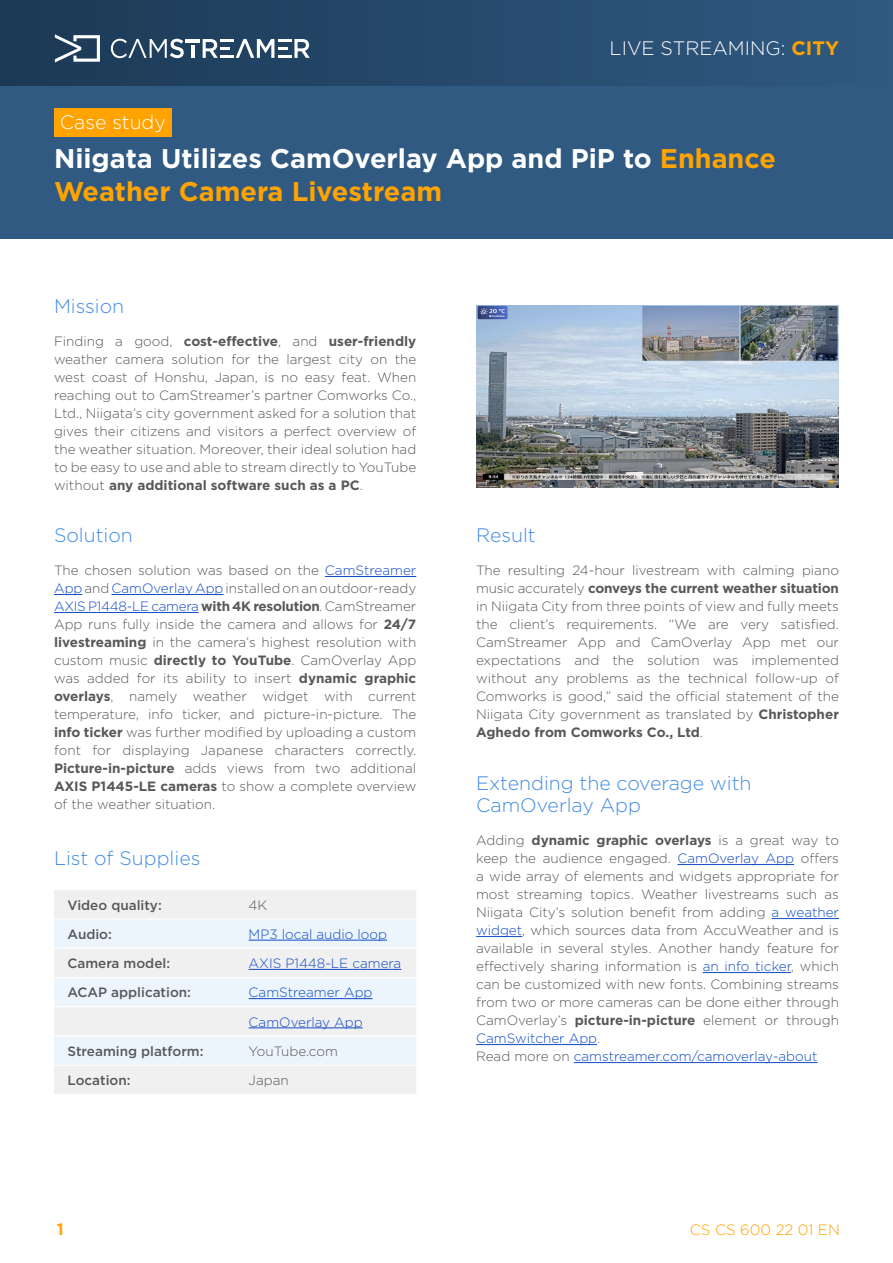
<style>
.page{position:relative;width:893px;height:1263px;background:#fff}
.page>*{position:absolute;margin:0;border:0;box-sizing:border-box;transform-origin:0 0}
.t1{font:700 27px/33px "Gotham";color:#fff}
.t2{font:300 19.5px/22.5px "Gotham";color:#408be5}
.t3{font:300 19.5px "Gotham";color:#fff}
.t4{font:700 16.5px "Gotham";color:#ffa300}
.t5{font:300 15px "Gotham";color:#ffa300}
.text{font:300 13.5px/18px "Gotham";color:#57585a;text-align:justify}
.text-2{font:300 13.5px "Gotham";color:#124bc5}
.t6{font:500 13.5px "Gotham";color:#57585a}
.s1{font-weight:700;color:#ffa300}
.s2{color:#ffa300}
.s3{font-weight:700}
.s4{color:#124bc5}
.s5{color:#57585a}
</style>
<div class="page">
<div style="left:0;top:86px;width:893px;height:153px;background:#305a82"></div>
<div style="left:54px;top:108px;width:117px;height:28px;background:#ffa300"></div>
<div style="left:0;top:0;width:893px;height:86px;background:linear-gradient(to right,#1c3955,#305a82)"></div>
<svg style="left:55px;top:34px;width:45px;height:29px"></svg>
<svg style="left:111px;top:39px;width:73px;height:19px"></svg>
<hr style="left:185px;top:39px;width:15px;height:3px;background:#fff">
<svg style="left:191px;top:45px;width:3px;height:13px"></svg>
<svg style="left:203px;top:39px;width:107px;height:19px"></svg>
<img style="left:476px;top:306px;width:363px;height:182px">
<div style="left:54px;top:890px;width:362px;height:204px;background:#f0f0f0"></div>
<svg style="left:54px;top:919px;width:362px;height:146px;fill:#ecf4fc"></svg>
<hr style="left:54px;top:918px;width:181px;height:1px;background:#fff">
<hr style="left:235px;top:918px;width:181px;height:1px;background:#fff">
<hr style="left:54px;top:948px;width:181px;height:1px;background:#fff">
<hr style="left:235px;top:948px;width:181px;height:1px;background:#fff">
<hr style="left:54px;top:977px;width:181px;height:1px;background:#fff">
<hr style="left:235px;top:977px;width:181px;height:1px;background:#fff">
<hr style="left:54px;top:1006px;width:181px;height:1px;background:#fff">
<hr style="left:235px;top:1006px;width:181px;height:1px;background:#fff">
<hr style="left:54px;top:1035px;width:181px;height:1px;background:#fff">
<hr style="left:235px;top:1035px;width:181px;height:1px;background:#fff">
<hr style="left:54px;top:1065px;width:181px;height:1px;background:#fff">
<hr style="left:235px;top:1065px;width:181px;height:1px;background:#fff">
<hr style="left:249px;top:940px;width:138px;height:1px;background:#124bc5">
<hr style="left:249px;top:969px;width:152px;height:1px;background:#124bc5">
<hr style="left:249px;top:998px;width:124px;height:1px;background:#124bc5">
<hr style="left:249px;top:1027px;width:114px;height:1px;background:#124bc5">
<hr style="left:325px;top:576px;width:91px;height:1px;background:#124bc5">
<svg style="left:54px;top:594px;width:28px;height:1px"></svg>
<hr style="left:111px;top:594px;width:113px;height:1px;background:#124bc5">
<hr style="left:54px;top:612px;width:145px;height:1px;background:#124bc5">
<hr style="left:677px;top:864px;width:117px;height:1px;background:#124bc5">
<hr style="left:771px;top:918px;width:68px;height:1px;background:#124bc5">
<hr style="left:476px;top:936px;width:46px;height:1px;background:#124bc5">
<hr style="left:703px;top:972px;width:88px;height:1px;background:#124bc5">
<hr style="left:476px;top:1044px;width:121px;height:1px;background:#124bc5">
<hr style="left:574px;top:1062px;width:243px;height:1px;background:#124bc5">
<h2 class="t3" style="left:610px;top:36px;width:231px">LIVE STREAMING: <span class="s1">CITY</span></h2>
<h2 class="t3" style="left:60px;top:110px;width:108px">Case study</h2>
<h1 class="t1" style="left:54px;top:142px;width:723px">Niigata Utilizes CamOverlay App and PiP to <span class="s2">Enhance<br>Weather Camera Livestream</span></h1>
<h2 class="t2" style="left:54px;top:294px;width:72px">Mission</h2>
<p class="text" style="left:54px;top:331px;width:364px">Finding a good, <span class="s3">cost-effective</span>, and <span class="s3">user-friendly </span>weather camera solution for the largest city on the west coast of Honshu, Japan, is no easy feat. When reaching out to CamStreamer’s partner Comworks Co., Ltd., Niigata’s city government asked for a solution that gives their citizens and visitors a perfect overview of the weather situation. Moreover, their ideal solution had to be easy to use and able to stream directly to YouTube without <span class="s3">any additional software such as a PC</span>.</p>
<h2 class="t2" style="left:54px;top:523px;width:80px">Solution</h2>
<p class="text" style="left:54px;top:561px;width:364px">The chosen solution was based on the <span class="s4">CamStreamer App</span> and <span class="s4">CamOverlay App</span> installed on an outdoor-ready <span class="s4">AXIS P1448-LE camera</span> <span class="s3">with 4K resolution</span>. CamStreamer App runs fully inside the camera and allows for <span class="s3">24/7 livestreaming</span> in the camera’s highest resolution with custom music <span class="s3">directly to YouTube</span>. CamOverlay App was added for its ability to insert <span class="s3">dynamic graphic overlays</span>, namely weather widget with current temperature, info ticker, and picture-in-picture. The <span class="s3">info ticker</span> was further modified by uploading a custom font for displaying Japanese characters correctly.<br><span class="s3">Picture-in-picture</span> adds views from two additional <span class="s3">AXIS P1445-LE cameras</span> to show a complete overview of the weather situation.</p>
<h2 class="t2" style="left:54px;top:846px;width:148px">List of Supplies</h2>
<p class="t6" style="left:68px;top:896px;width:96px">Video quality:</p>
<p class="text" style="left:249px;top:895px;width:20px">4K</p>
<p class="t6" style="left:68px;top:925px;width:46px">Audio:</p>
<p class="text-2" style="left:249px;top:925px;width:140px">MP3 local audio loop</p>
<p class="t6" style="left:68px;top:954px;width:104px">Camera model:</p>
<p class="text-2" style="left:249px;top:955px;width:154px">AXIS P1448-LE camera</p>
<p class="t6" style="left:68px;top:984px;width:125px">ACAP application:</p>
<p class="text-2" style="left:249px;top:984px;width:125px">CamStreamer App</p>
<p class="text-2" style="left:249px;top:1013px;width:116px">CamOverlay App</p>
<p class="t6" style="left:68px;top:1042px;width:137px">Streaming platform:</p>
<p class="text" style="left:249px;top:1042px;width:91px">YouTube.com</p>
<p class="t6" style="left:68px;top:1071px;width:65px">Location:</p>
<p class="text" style="left:249px;top:1071px;width:42px">Japan</p>
<p class="t4" style="left:57px;top:1218px;width:8px">1</p>
<h2 class="t2" style="left:476px;top:523px;width:61px">Result</h2>
<p class="text" style="left:476px;top:561px;width:364px">The resulting 24-hour livestream with calming piano music accurately <span class="s3">conveys the current weather situation </span>in Niigata City from three points of view and fully meets the client’s requirements. “We are very satisfied.<br>CamStreamer App and CamOverlay App met our expectations and the solution was implemented without any problems as the technical follow-up of Comworks is good,” said the official statement of the Niigata City government as translated by <span class="s3">Christopher Aghedo from Comworks Co., Ltd</span>.</p>
<h2 class="t2" style="left:476px;top:771px;width:277px">Extending the coverage with<br>CamOverlay App</h2>
<p class="text" style="left:476px;top:831px;width:364px">Adding <span class="s3">dynamic graphic overlays</span> is a great way to keep the audience engaged. <span class="s4">CamOverlay App</span> offers a wide array of elements and widgets appropriate for most streaming topics. Weather livestreams such as Niigata City’s solution benefit from adding <span class="s4">a weather widget</span>, which sources data from AccuWeather and is available in several styles. Another handy feature for effectively sharing information is <span class="s4">an info ticker</span>, which can be customized with new fonts. Combining streams from two or more cameras can be done either through CamOverlay’s <span class="s3">picture-in-picture</span> element or through <span class="s4">CamSwitcher App</span>.</p>
<p class="text-2" style="left:476px;top:1048px;width:343px"><span class="s5">Read more on</span> camstreamer.com/camoverlay-about</p>
<p class="t5" style="left:690px;top:1220px;width:151px">CS CS 600 22 01 EN</p>
</div>
